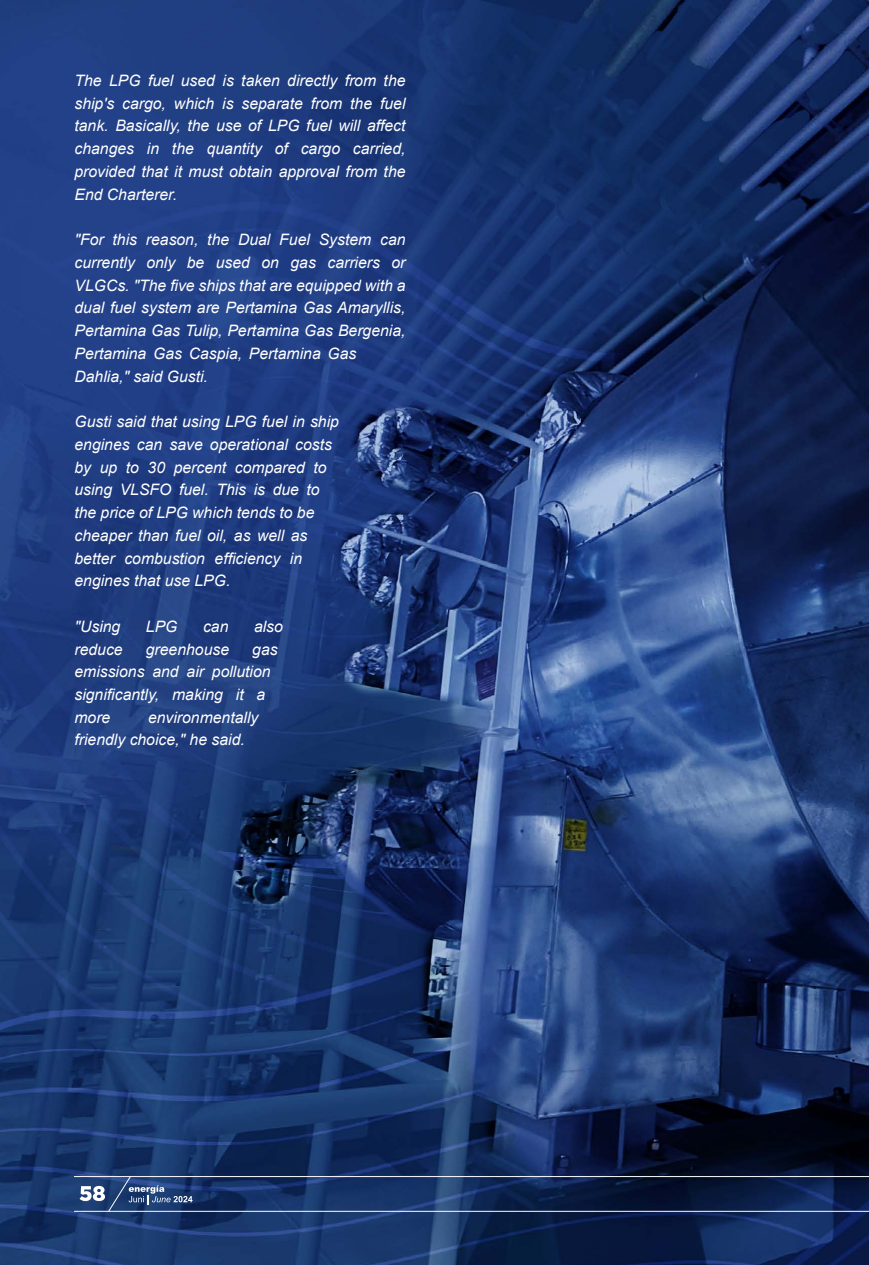
<style>
.page{position:relative;width:869px;height:1265px;background:#fff}
.page>*{position:absolute;margin:0;border:0;box-sizing:border-box;transform-origin:0 0}
.t1{font:900 21px "Gotham";color:#fff}
.t2{font:italic 15.75px/22.8px "Arial";color:#fff}
.t3{font:900 8.75px/10.5px "Arial";color:#fff}
.s1{font-weight:400}
.s2{font-weight:700}
.s3{font-weight:400;font-style:italic}
</style>
<div class="page">
<img style="left:0;top:0;width:868px;height:1265px">
<hr style="left:74px;top:1176px;width:794px;height:1px;background:#fff">
<svg style="left:107px;top:1175px;width:24px;height:36px"></svg>
<hr style="left:74px;top:1211px;width:794px;height:1px;background:#fff">
<p class="t2" style="left:74px;top:69px;width:332px;text-align:justify">The LPG fuel used is taken directly from the ship's cargo, which is separate from the fuel tank. Basically, the use of LPG fuel will affect changes in the quantity of cargo carried, provided that it must obtain approval from the End Charterer.</p>
<p class="t2" style="left:74px;top:228px;width:332px">"For this reason, the Dual Fuel System can currently only be used on gas carriers or VLGCs. "The five ships that are equipped with a dual fuel system are Pertamina Gas Amaryllis, Pertamina Gas Tulip, Pertamina Gas Bergenia, Pertamina Gas Caspia, Pertamina Gas Dahlia," said Gusti.</p>
<p class="t2" style="left:74px;top:410px;width:266px">Gusti said that using LPG fuel in ship engines can save operational costs by up to 30 percent compared to using VLSFO fuel. This is due to the price of LPG which tends to be cheaper than fuel oil, as well as better combustion efficiency in engines that use LPG.</p>
<p class="t2" style="left:74px;top:615px;width:47px">"Using</p>
<p class="t2" style="left:146px;top:615px;width:33px">LPG</p>
<p class="t2" style="left:203px;top:615px;width:27px">can</p>
<p class="t2" style="left:254px;top:615px;width:30px">also</p>
<p class="t2" style="left:74px;top:638px;width:50px">reduce</p>
<p class="t2" style="left:146px;top:638px;width:85px">greenhouse</p>
<p class="t2" style="left:74px;top:638px;width:204px;text-indent:178px">gas emissions and air pollution significantly, making it a more</p>
<p class="t2" style="left:74px;top:706px;width:185px;text-indent:73px">environmentally friendly choice," he said.</p>
<h1 class="t1" style="left:79px;top:1181px;width:28px">58</h1>
<p class="t3" style="left:128px;top:1183px;width:66px">energía<br><span class="s1">Juni</span> <span class="s2">|</span> <span class="s3">June</span> <span class="s2">2024</span></p>
</div>
